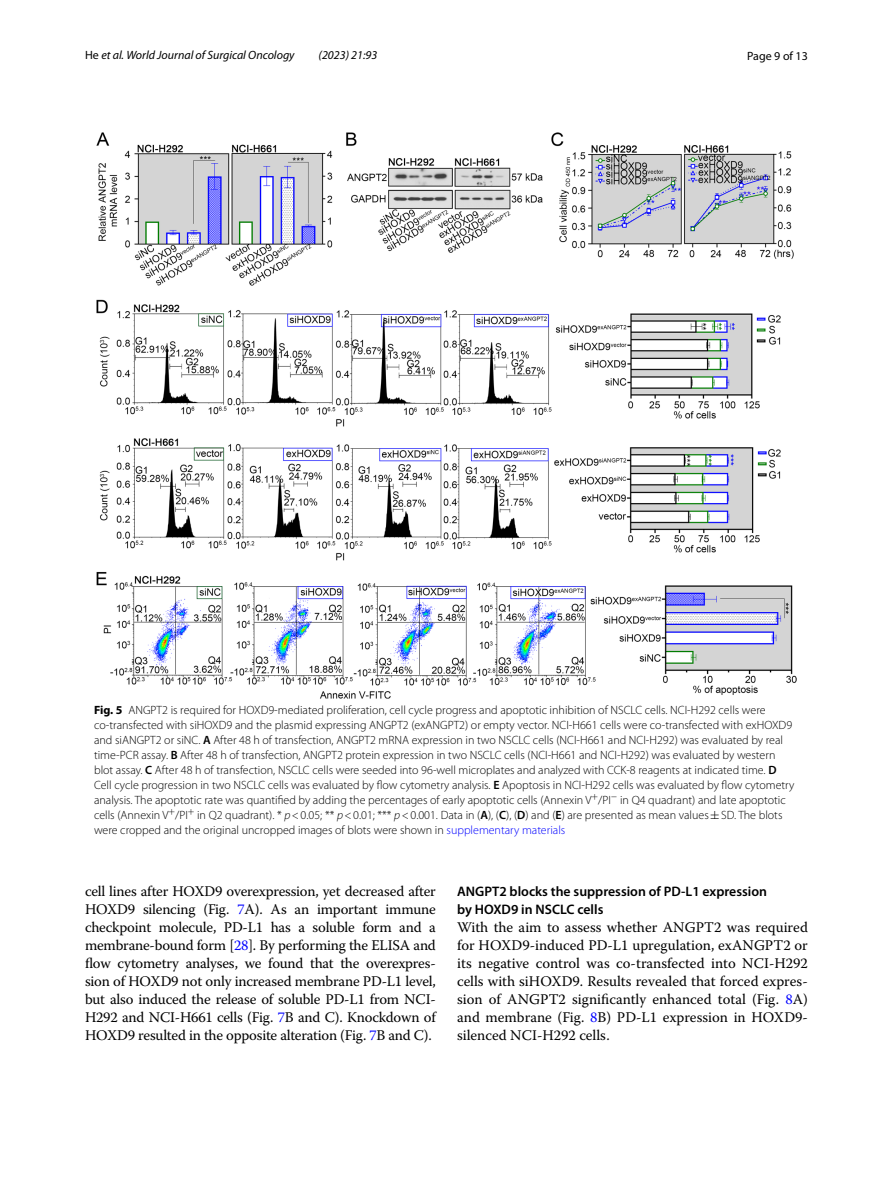
<style>
.page{position:relative;width:893px;height:1187px;background:#fff}
.page>*{position:absolute;margin:0;border:0;box-sizing:border-box;transform-origin:0 0}
.t1{font:14.7px/18px "Warnock Pro";letter-spacing:-.01em;color:#000;text-align:justify}
.t2{font:600 13.8px/18px "Myriad Pro";color:#000}
.t3{font:300 12px/15px "Myriad Pro";color:#000}
.t4{font:italic 12px "Myriad Pro";color:#000}
.t5{font:12px "Myriad Pro";color:#000}
.s1{font-style:normal}
.s2{font-weight:700}
.s3{font-weight:600}
.s4{font-style:italic}
.s5{font-family:"MTSY";font-weight:400}
.s6{color:#00f}
</style>
<div class="page">
<img style="left:96px;top:133px;width:701px;height:565px">
<p class="t4" style="left:85px;top:48px;width:211px"><span class="s1">He</span> et al. World Journal of Surgical Oncology</p>
<p class="t4" style="left:319px;top:48px;width:60px">(2023) 21:93</p>
<p class="t5" style="left:747px;top:48px;width:62px">Page 9 of 13</p>
<p class="t3" style="left:94px;top:702px;width:702px"><span class="s2">Fig. 5</span> ANGPT2 is required for HOXD9-mediated proliferation, cell cycle progress and apoptotic inhibition of NSCLC cells. NCI-H292 cells were co-transfected with siHOXD9 and the plasmid expressing ANGPT2 (exANGPT2) or empty vector. NCI-H661 cells were co-transfected with exHOXD9 and siANGPT2 or siNC. <span class="s3">A</span> After 48 h of transfection, ANGPT2 mRNA expression in two NSCLC cells (NCI-H661 and NCI-H292) was evaluated by real time-PCR assay. <span class="s3">B</span> After 48 h of transfection, ANGPT2 protein expression in two NSCLC cells (NCI-H661 and NCI-H292) was evaluated by western blot assay. <span class="s3">C</span> After 48 h of transfection, NSCLC cells were seeded into 96-well microplates and analyzed with CCK-8 reagents at indicated time. <span class="s3">D </span>Cell cycle progression in two NSCLC cells was evaluated by flow cytometry analysis. <span class="s3">E</span> Apoptosis in NCI-H292 cells was evaluated by flow cytometry analysis. The apoptotic rate was quantified by adding the percentages of early apoptotic cells (Annexin V<sup>+</sup>/PI<sup>−</sup> in Q4 quadrant) and late apoptotic cells (Annexin V<sup>+</sup>/PI<sup>+</sup> in Q2 quadrant). * <span class="s4">p</span>&lt;0.05; ** <span class="s4">p</span>&lt;0.01; *** <span class="s4">p</span>&lt;0.001. Data in (<span class="s3">A</span>), (<span class="s3">C</span>), (<span class="s3">D</span>) and (<span class="s3">E</span>) are presented as mean values<span class="s5">±</span>SD. The blots were cropped and the original uncropped images of blots were shown in <span class="s6">supplementary materials</span></p>
<p class="t1" style="left:85px;top:882px;width:352px">cell lines after HOXD9 overexpression, yet decreased after HOXD9 silencing (Fig. <span class="s6">7</span>A). As an important immune checkpoint molecule, PD-L1 has a soluble form and a membrane-bound form [<span class="s6">28</span>]. By performing the ELISA and flow cytometry analyses, we found that the overexpres&shy;sion of HOXD9 not only increased membrane PD-L1 level, but also induced the release of soluble PD-L1 from NCI-H292 and NCI-H661 cells (Fig. <span class="s6">7</span>B and C). Knockdown of HOXD9 resulted in the opposite alteration (Fig. <span class="s6">7</span>B and C).</p>
<p class="t2" style="left:457px;top:881px;width:311px">ANGPT2 blocks the suppression of PD‑L1 expression by HOXD9 in NSCLC cells</p>
<p class="t1" style="left:457px;top:917px;width:352px">With the aim to assess whether ANGPT2 was required for HOXD9-induced PD-L1 upregulation, exANGPT2 or its negative control was co-transfected into NCI-H292 cells with siHOXD9. Results revealed that forced expres&shy;sion of ANGPT2 significantly enhanced total (Fig. <span class="s6">8</span>A) and membrane (Fig. <span class="s6">8</span>B) PD-L1 expression in HOXD9- silenced NCI-H292 cells.</p>
</div>
